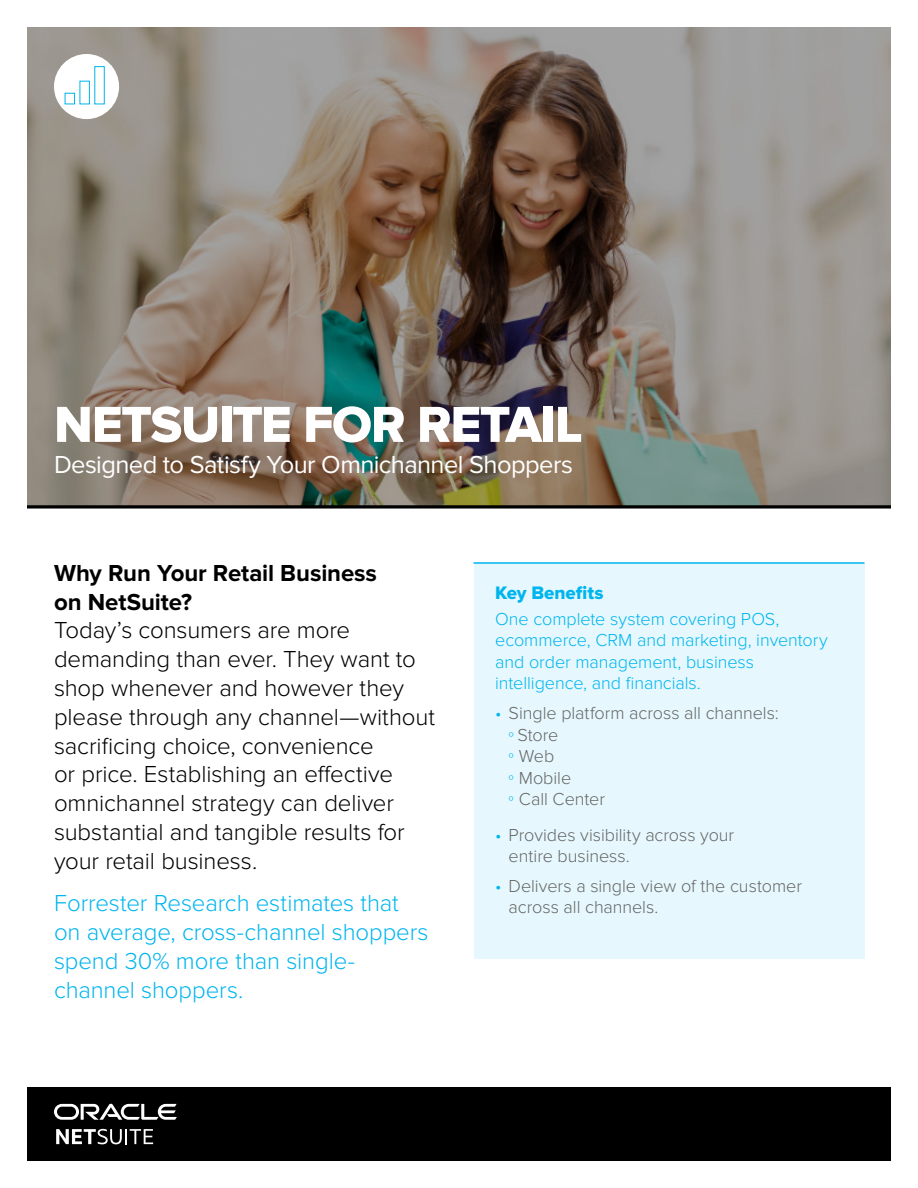
<style>
.page{position:relative;width:918px;height:1188px;background:#fff}
.page>*{position:absolute;margin:0;border:0;box-sizing:border-box;transform-origin:0 0}
.t1{font:52.5px "Proxima Nova Extrabld";letter-spacing:-.03em;color:#fff}
.t2{font:25.5px "Proxima Nova";letter-spacing:-.025em;color:#fff}
.t3{font:300 24px/28.8px "Proxima Nova";letter-spacing:-.005em;color:#000}
.t4{font:300 24px/28.8px "Proxima Nova";letter-spacing:-.005em;color:#00b5ef}
.t5{font:700 24px/28.8px "Proxima Nova";letter-spacing:-.005em;color:#000}
.t6{font:18.75px "Proxima Nova Extrabld";color:#00b5ef}
.t7{font:300 18px/21.6px "Proxima Nova";letter-spacing:-.005em;color:#666}
.t8{font:300 18px/21.6px "Proxima Nova";letter-spacing:-.005em;color:#00b5ef}
.s1{color:#00b5ef}
.s2{font-size:13.5px;color:#00b5ef}
</style>
<div class="page">
<div style="left:27px;top:1087px;width:864px;height:74px;background:#000"></div>
<svg style="left:56px;top:1129px;width:97px;height:15px"></svg>
<svg style="left:54px;top:1104px;width:123px;height:16px"></svg>
<div style="left:474px;top:562px;width:390px;height:397px;background:#e6f8fd"></div>
<hr style="left:474px;top:562px;width:390px;height:2px;background:#00b5ef">
<svg style="left:27px;top:27px;width:864px;height:478px;background:#867d73"></svg>
<hr style="left:27px;top:505px;width:864px;height:3px;background:#000">
<div style="left:54px;top:54px;width:65px;height:65px;background:#fff;border-radius:50%"></div>
<div style="left:65px;top:93px;width:10px;height:11px;border:1px solid #00b5ef"></div>
<div style="left:79px;top:81px;width:11px;height:23px;border:1px solid #00b5ef"></div>
<div style="left:94px;top:66px;width:11px;height:38px;border:1px solid #00b5ef"></div>
<h1 class="t1" style="left:54px;top:394px;width:530px">NETSUITE FOR RETAIL</h1>
<p class="t2" style="left:54px;top:450px;width:521px">Designed to Satisfy Your Omnichannel Shoppers</p>
<p class="t5" style="left:54px;top:559px;width:325px">Why Run Your Retail Business on NetSuite?</p>
<p class="t3" style="left:54px;top:616px;width:383px">Today’s consumers are more demanding than ever. They want to shop whenever and however they please through any channel—without sacrificing choice, convenience<br>or price. Establishing an effective omnichannel strategy can deliver substantial and tangible results for your retail business.</p>
<p class="t4" style="left:54px;top:889px;width:376px">Forrester Research estimates that on average, cross-channel shoppers spend 30% more than single&shy;channel shoppers.</p>
<p class="t6" style="left:495px;top:582px;width:110px">Key Benefits</p>
<p class="t8" style="left:495px;top:608px;width:334px">One complete system covering POS, ecommerce, CRM and marketing, inventory and order management, business intelligence, and financials.</p>
<p class="t7" style="left:509px;top:703px;width:272px;text-indent:-14px"><span class="s1">•</span> Single platform across all channels: <span class="s2">º</span> Store<br><span class="s2">º</span> Web<br><span class="s2">º</span> Mobile<br><span class="s2">º</span> Call Center</p>
<p class="t7" style="left:509px;top:824px;width:227px;text-indent:-14px"><span class="s1">•</span> Provides visibility across your entire business.</p>
<p class="t7" style="left:509px;top:875px;width:295px;text-indent:-13px"><span class="s1">•</span> Delivers a single view of the customer across all channels.</p>
</div>
